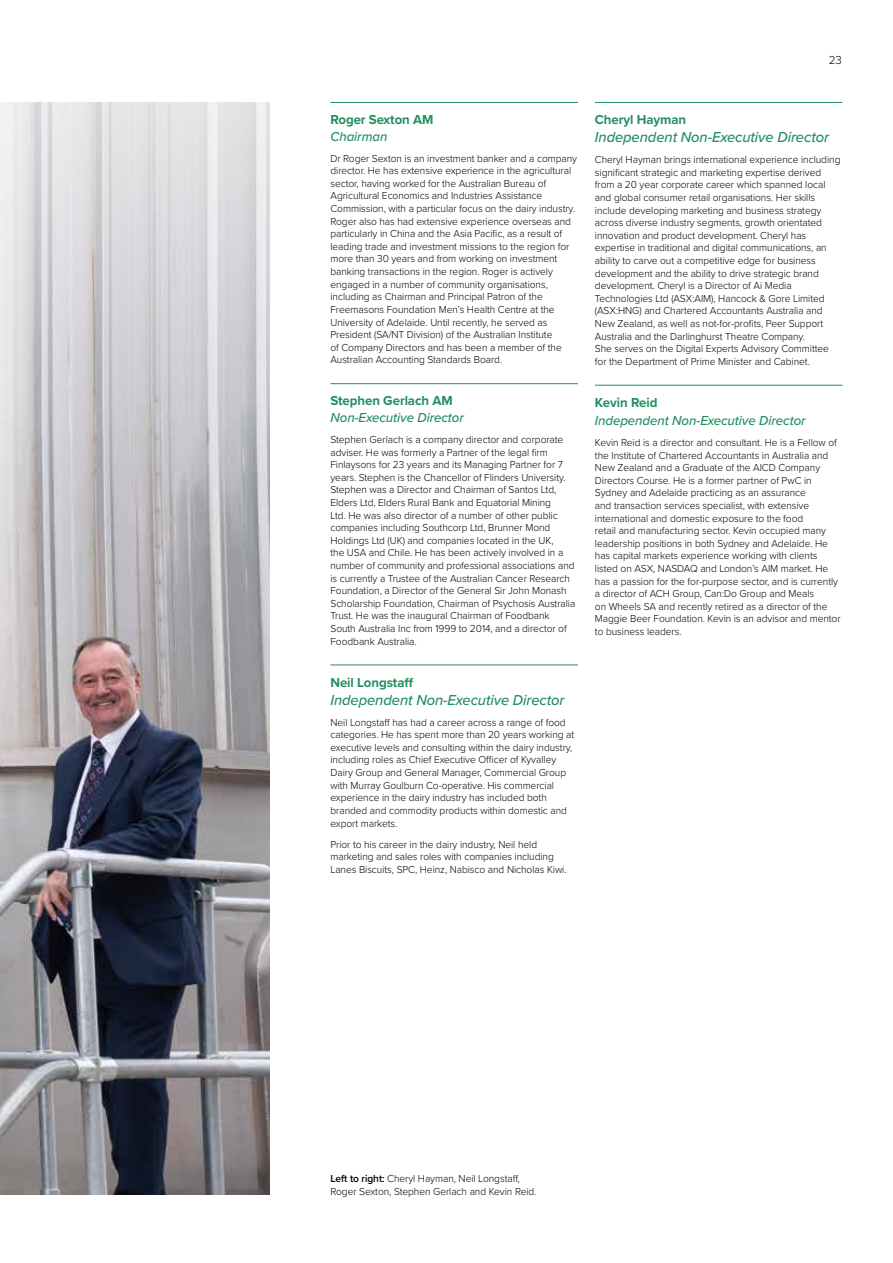
<style>
.page{position:relative;width:893px;height:1263px;background:#fff}
.page>*{position:absolute;margin:0;border:0;box-sizing:border-box;transform-origin:0 0}
.t1{font:italic 500 15px "Proxima Nova";letter-spacing:-.005em;color:#228f5f}
.t2{font:700 13.5px "Proxima Nova";letter-spacing:-.005em;color:#228f5f}
.t3{font:italic 500 13.5px "Proxima Nova";letter-spacing:-.005em;color:#228f5f}
.t4{font:300 12px "Proxima Nova";color:#000}
.t5{font:300 10.5px/12.6px "Proxima Nova";letter-spacing:-.005em;color:#000}
.s1{font-weight:600}
</style>
<div class="page">
<img style="left:0;top:102px;width:269px;height:1093px">
<hr style="left:330px;top:102px;width:248px;height:1px;background:#228f5f">
<hr style="left:330px;top:383px;width:248px;height:1px;background:#228f5f">
<hr style="left:330px;top:664px;width:248px;height:1px;background:#228f5f">
<hr style="left:595px;top:102px;width:247px;height:1px;background:#228f5f">
<hr style="left:595px;top:385px;width:247px;height:1px;background:#228f5f">
<p class="t4" style="left:829px;top:51px;width:15px">23</p>
<p class="t2" style="left:330px;top:109px;width:104px">Roger Sexton AM</p>
<p class="t3" style="left:330px;top:126px;width:59px">Chairman</p>
<p class="t5" style="left:330px;top:151px;width:248px">Dr Roger Sexton is an investment banker and a company director. He has extensive experience in the agricultural sector, having worked for the Australian Bureau of Agricultural Economics and Industries Assistance Commission, with a particular focus on the dairy industry.<br>Roger also has had extensive experience overseas and particularly in China and the Asia Pacific, as a result of leading trade and investment missions to the region for more than 30 years and from working on investment banking transactions in the region. Roger is actively engaged in a number of community organisations, including as Chairman and Principal Patron of the Freemasons Foundation Men’s Health Centre at the University of Adelaide. Until recently, he served as President (SA/NT Division) of the Australian Institute<br>of Company Directors and has been a member of the Australian Accounting Standards Board.</p>
<p class="t2" style="left:330px;top:391px;width:124px">Stephen Gerlach AM</p>
<p class="t3" style="left:330px;top:407px;width:135px">Non-Executive Director</p>
<p class="t5" style="left:330px;top:433px;width:246px">Stephen Gerlach is a company director and corporate adviser. He was formerly a Partner of the legal firm Finlaysons for 23 years and its Managing Partner for 7 years. Stephen is the Chancellor of Flinders University.<br>Stephen was a Director and Chairman of Santos Ltd, Elders Ltd, Elders Rural Bank and Equatorial Mining<br>Ltd. He was also director of a number of other public companies including Southcorp Ltd, Brunner Mond Holdings Ltd (UK) and companies located in the UK,<br>the USA and Chile. He has been actively involved in a number of community and professional associations and is currently a Trustee of the Australian Cancer Research Foundation, a Director of the General Sir John Monash Scholarship Foundation, Chairman of Psychosis Australia Trust. He was the inaugural Chairman of Foodbank South Australia Inc from 1999 to 2014, and a director of Foodbank Australia.</p>
<p class="t2" style="left:330px;top:672px;width:84px">Neil Longstaff</p>
<h1 class="t1" style="left:330px;top:688px;width:236px">Independent Non-Executive Director</h1>
<p class="t5" style="left:330px;top:715px;width:245px">Neil Longstaff has had a career across a range of food categories. He has spent more than 20 years working at executive levels and consulting within the dairy industry, including roles as Chief Executive Officer of Kyvalley Dairy Group and General Manager, Commercial Group with Murray Goulburn Co-operative. His commercial experience in the dairy industry has included both branded and commodity products within domestic and export markets.</p>
<p class="t5" style="left:330px;top:837px;width:238px">Prior to his career in the dairy industry, Neil held marketing and sales roles with companies including<br>Lanes Biscuits, SPC, Heinz, Nabisco and Nicholas Kiwi.</p>
<p class="t2" style="left:595px;top:109px;width:93px">Cheryl Hayman</p>
<h1 class="t1" style="left:595px;top:126px;width:236px">Independent Non-Executive Director</h1>
<p class="t5" style="left:595px;top:153px;width:247px">Cheryl Hayman brings international experience including significant strategic and marketing expertise derived from a 20 year corporate career which spanned local and global consumer retail organisations. Her skills include developing marketing and business strategy across diverse industry segments, growth orientated innovation and product development. Cheryl has expertise in traditional and digital communications, an ability to carve out a competitive edge for business development and the ability to drive strategic brand development. Cheryl is a Director of Ai Media Technologies Ltd (ASX:AIM), Hancock &amp; Gore Limited (ASX:HNG) and Chartered Accountants Australia and New Zealand, as well as not-for-profits, Peer Support Australia and the Darlinghurst Theatre Company.<br>She serves on the Digital Experts Advisory Committee for the Department of Prime Minister and Cabinet.</p>
<p class="t2" style="left:595px;top:392px;width:64px">Kevin Reid</p>
<p class="t3" style="left:595px;top:410px;width:212px">Independent Non-Executive Director</p>
<p class="t5" style="left:595px;top:436px;width:247px">Kevin Reid is a director and consultant. He is a Fellow of the Institute of Chartered Accountants in Australia and New Zealand and a Graduate of the AICD Company Directors Course. He is a former partner of PwC in Sydney and Adelaide practicing as an assurance<br>and transaction services specialist, with extensive international and domestic exposure to the food<br>retail and manufacturing sector. Kevin occupied many leadership positions in both Sydney and Adelaide. He has capital markets experience working with clients listed on ASX, NASDAQ and London’s AIM market. He has a passion for the for-purpose sector, and is currently a director of ACH Group, Can:Do Group and Meals<br>on Wheels SA and recently retired as a director of the Maggie Beer Foundation. Kevin is an advisor and mentor to business leaders.</p>
<p class="t5" style="left:330px;top:1172px;width:208px"><span class="s1">Left to right:</span> Cheryl Hayman, Neil Longstaff,<br>Roger Sexton, Stephen Gerlach and Kevin Reid.</p>
</div>
